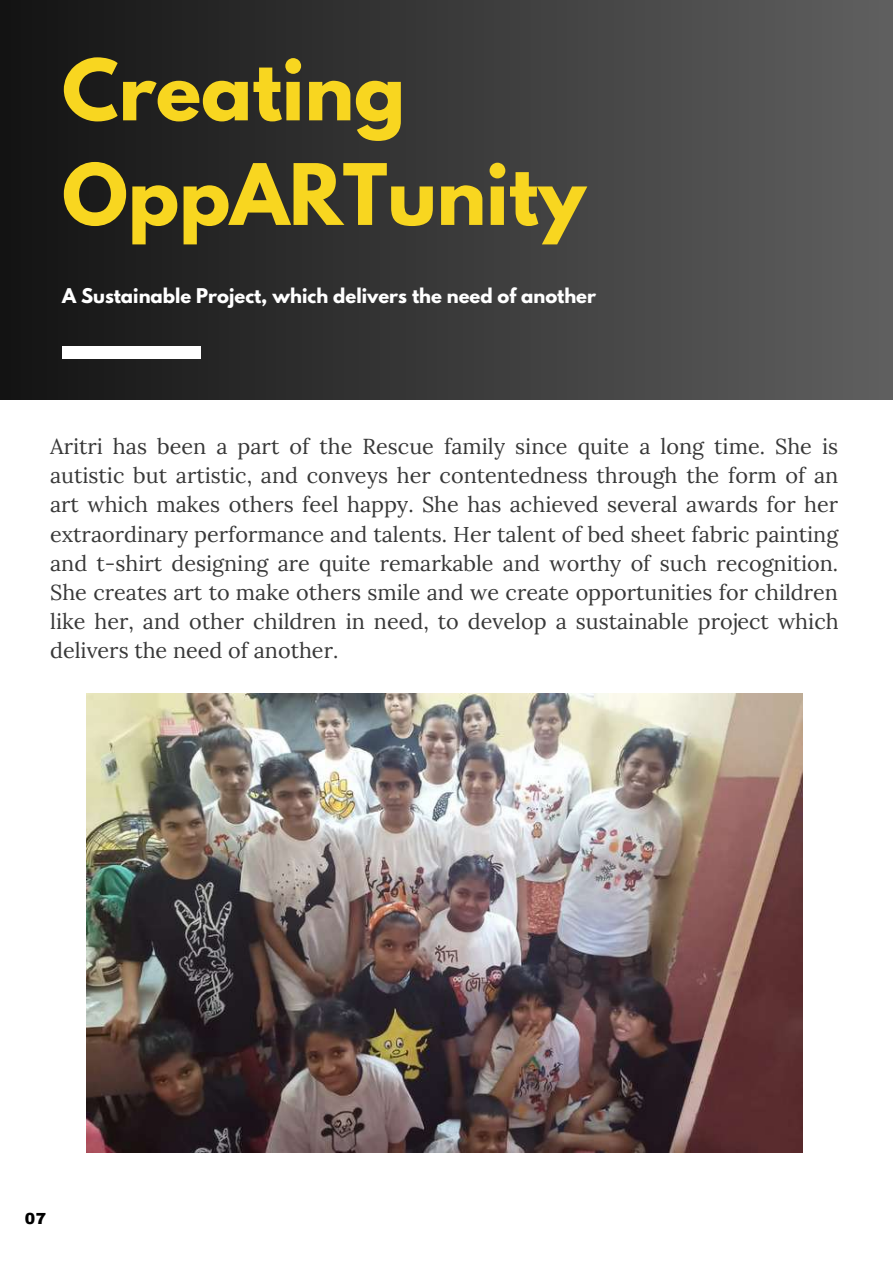
<style>
.page{position:relative;width:893px;height:1264px;background:#fff}
.page>*{position:absolute;margin:0;border:0;box-sizing:border-box;transform-origin:0 0}
.t1{font:700 75px/104.6px "League Spartan";color:#f8d620}
.t2{font:21.6px/29.2px "Lora";color:#383838;text-align:justify}
.t3{font:700 18px "League Spartan";color:#fff}
.t4{font:900 15.75px "Archivo";color:#000}
</style>
<div class="page">
<div style="left:0;top:0;width:892px;height:399px;background:linear-gradient(to right,#131313,#606060)"></div>
<div style="left:62px;top:346px;width:138px;height:13px;background:#fff"></div>
<img style="left:86px;top:693px;width:716px;height:459px">
<h1 class="t1" style="left:62px;top:47px;width:525px">Creating<br>OppARTunity</h1>
<p class="t3" style="left:62px;top:286px;width:535px">A Sustainable Project, which delivers the need of another</p>
<p class="t2" style="left:50px;top:431px;width:790px">Aritri has been a part of the Rescue family since quite a long time. She is autistic but artistic, and conveys her contentedness through the form of an art which makes others feel happy. She has achieved several awards for her extraordinary performance and talents. Her talent of bed sheet fabric painting and t-shirt designing are quite remarkable and worthy of such recognition.<br>She creates art to make others smile and we create opportunities for children like her, and other children in need, to develop a sustainable project which delivers the need of another.</p>
<p class="t4" style="left:25px;top:1209px;width:23px">07</p>
</div>
